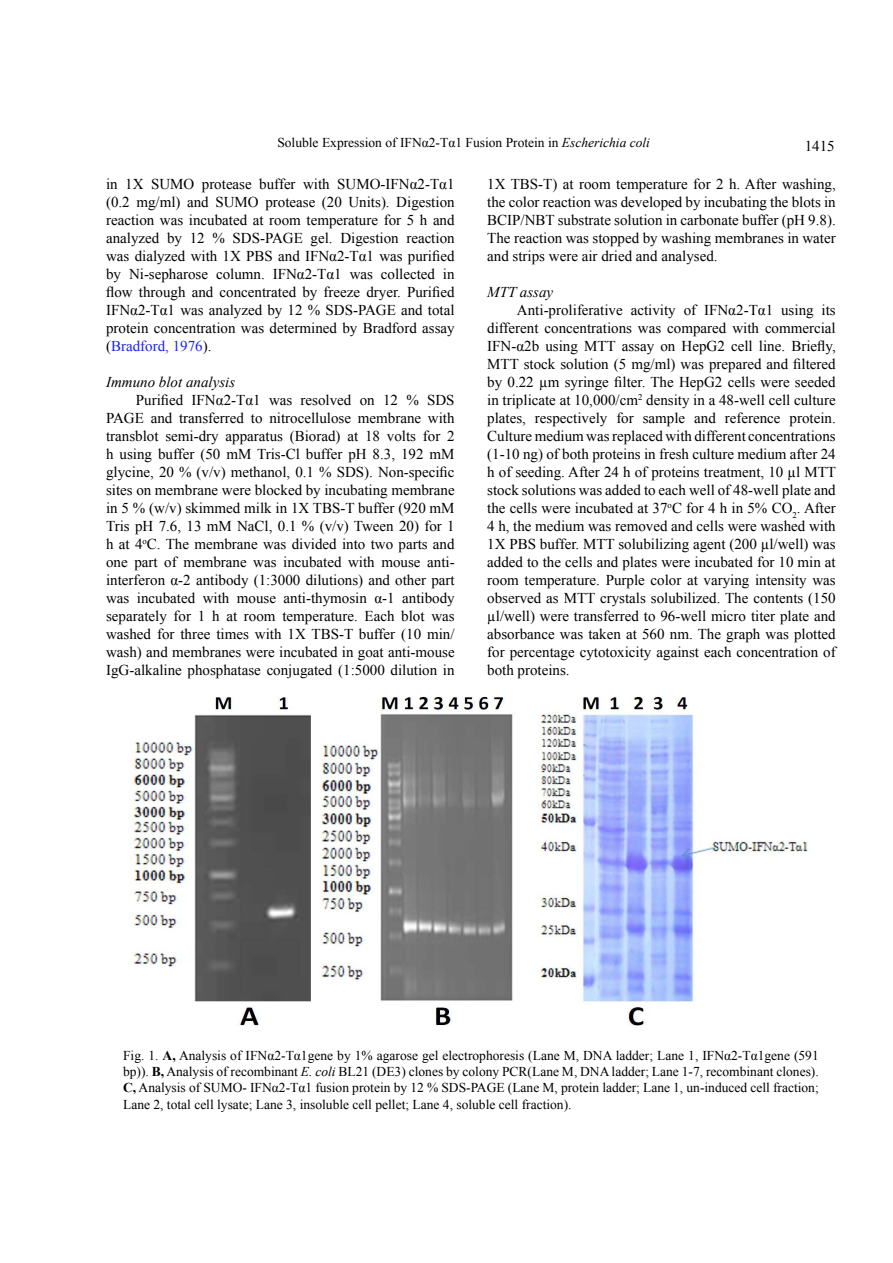
<style>
.page{position:relative;width:893px;height:1263px;background:#fff}
.page>*{position:absolute;margin:0;border:0;box-sizing:border-box;transform-origin:0 0}
.t1{font:15px/18px "Times New Roman";color:#000;text-align:justify}
.t2{font:italic 15px "Times New Roman";color:#000}
.t3{font:13.5px/16.2px "Times New Roman";color:#000;text-align:justify}
.s1{font-style:italic}
.s2{color:#1922fb}
.s3{font-weight:700}
</style>
<div class="page">
<img style="left:130px;top:696px;width:678px;height:330px">
<p class="t3" style="left:277px;top:134px;width:374px">Soluble Expression of IFNα2-Tα1 Fusion Protein in <span class="s1">Escherichia coli</span></p>
<p class="t1" style="left:805px;top:137px;width:31px">1415</p>
<p class="t1" style="left:106px;top:175px;width:350px">in 1X SUMO protease buffer with SUMO-IFNα2-Tα1 (0.2 mg/ml) and SUMO protease (20 Units). Digestion reaction was incubated at room temperature for 5 h and analyzed by 12 % SDS-PAGE gel. Digestion reaction was dialyzed with 1X PBS and IFNα2-Tα1 was purified by Ni-sepharose column. IFNα2-Tα1 was collected in flow through and concentrated by freeze dryer. Purified IFNα2-Tα1 was analyzed by 12 % SDS-PAGE and total protein concentration was determined by Bradford assay (<span class="s2">Bradford, 1976</span>).</p>
<p class="t2" style="left:106px;top:372px;width:131px">Immuno blot analysis</p>
<p class="t1" style="left:106px;top:391px;width:350px;text-indent:30px">Purified IFNα2-Tα1 was resolved on 12 % SDS PAGE and transferred to nitrocellulose membrane with transblot semi-dry apparatus (Biorad) at 18 volts for 2 h using buffer (50 mM Tris-Cl buffer pH 8.3, 192 mM glycine, 20 % (v/v) methanol, 0.1 % SDS). Non-specific sites on membrane were blocked by incubating membrane in 5 % (w/v) skimmed milk in 1X TBS-T buffer (920 mM Tris pH 7.6, 13 mM NaCl, 0.1 % (v/v) Tween 20) for 1 h at 4<sup>o</sup>C. The membrane was divided into two parts and one part of membrane was incubated with mouse anti&shy;interferon α-2 antibody (1:3000 dilutions) and other part was incubated with mouse anti-thymosin α-1 antibody separately for 1 h at room temperature. Each blot was washed for three times with 1X TBS-T buffer (10 min/ wash) and membranes were incubated in goat anti-mouse IgG-alkaline phosphatase conjugated (1:5000 dilution in</p>
<p class="t1" style="left:487px;top:175px;width:350px">1X TBS-T) at room temperature for 2 h. After washing, the color reaction was developed by incubating the blots in BCIP/NBT substrate solution in carbonate buffer (pH 9.8).<br>The reaction was stopped by washing membranes in water and strips were air dried and analysed.</p>
<p class="t2" style="left:487px;top:282px;width:67px">MTT assay</p>
<p class="t1" style="left:487px;top:301px;width:350px;text-indent:30px">Anti-proliferative activity of IFNα2-Tα1 using its different concentrations was compared with commercial IFN-α2b using MTT assay on HepG2 cell line. Briefly, MTT stock solution (5 mg/ml) was prepared and filtered by 0.22 µm syringe filter. The HepG2 cells were seeded in triplicate at 10,000/cm<sup>2</sup> density in a 48-well cell culture plates, respectively for sample and reference protein.<br>Culture medium was replaced with different concentrations (1-10 ng) of both proteins in fresh culture medium after 24 h of seeding. After 24 h of proteins treatment, 10 µl MTT stock solutions was added to each well of 48-well plate and the cells were incubated at 37<sup>o</sup>C for 4 h in 5% CO<sub>2</sub>. After 4 h, the medium was removed and cells were washed with 1X PBS buffer. MTT solubilizing agent (200 µl/well) was added to the cells and plates were incubated for 10 min at room temperature. Purple color at varying intensity was observed as MTT crystals solubilized. The contents (150 µl/well) were transferred to 96-well micro titer plate and absorbance was taken at 560 nm. The graph was plotted for percentage cytotoxicity against each concentration of both proteins.</p>
<p class="t3" style="left:123px;top:1047px;width:697px">Fig. 1. <span class="s3">A,</span> Analysis of IFNα2-Tα1gene by 1% agarose gel electrophoresis (Lane M, DNA ladder; Lane 1, IFNα2-Tα1gene (591 bp)). <span class="s3">B,</span> Analysis of recombinant <span class="s1">E. coli</span> BL21 (DE3) clones by colony PCR(Lane M, DNA ladder; Lane 1-7, recombinant clones).<br><span class="s3">C,</span> Analysis of SUMO- IFNα2-Tα1 fusion protein by 12 % SDS-PAGE (Lane M, protein ladder; Lane 1, un-induced cell fraction; Lane 2, total cell lysate; Lane 3, insoluble cell pellet; Lane 4, soluble cell fraction).</p>
</div>
